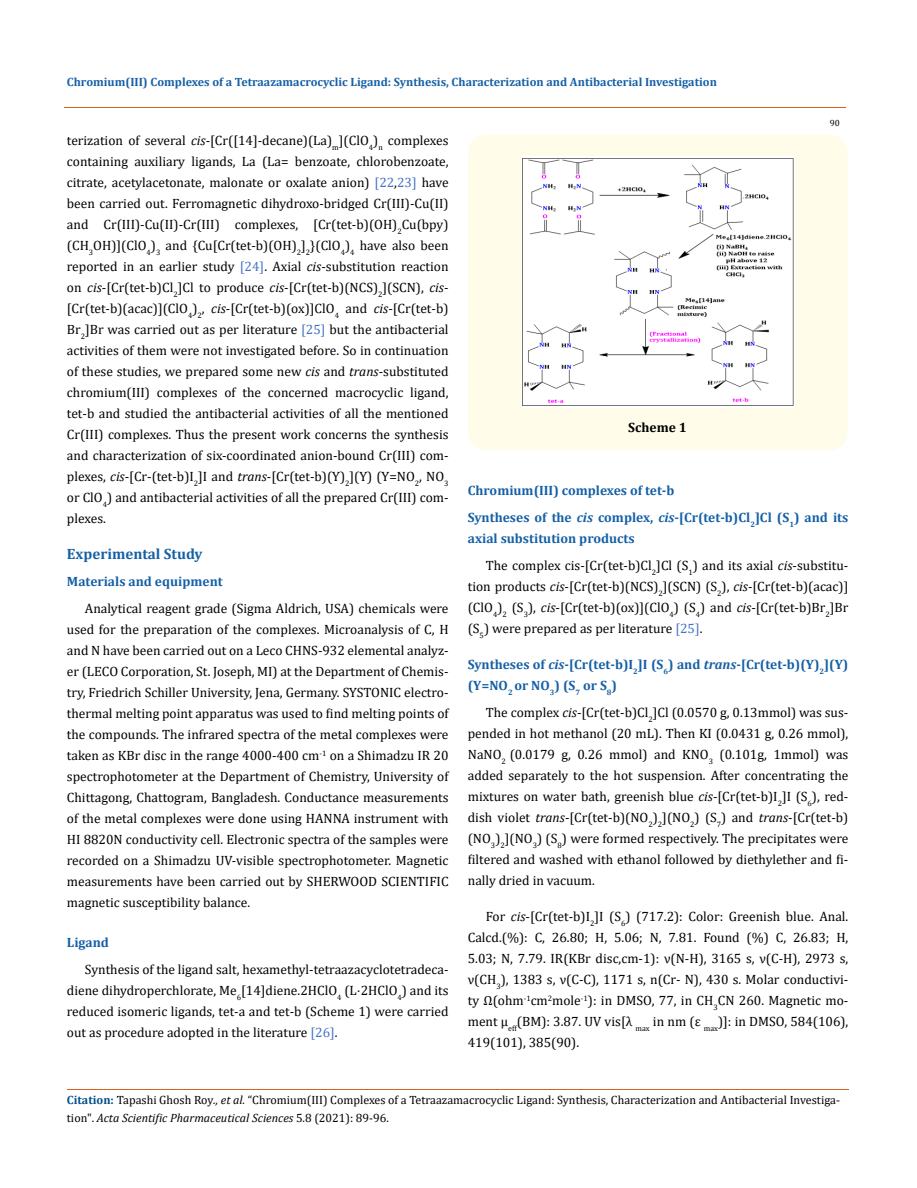
<style>
.page{position:relative;width:917px;height:1188px;background:#fff}
.page>*{position:absolute;margin:0;border:0;box-sizing:border-box;transform-origin:0 0}
.t1{font:700 15px "Cambria";color:#1560a6}
.t2{font:13.5px/21px "Cambria";color:#000;text-align:justify}
.t3{font:700 13.5px/27px "Cambria";color:#1560a6}
.t4{font:700 13.5px "Cambria";color:#000}
.t5{font:12px/18px "Cambria";color:#000}
.t6{font:700 12px "Cambria";color:#1560a6}
.t7{font:9px "Cambria";color:#000}
.s1{font-style:italic}
.s2{color:#4472c4}
.s3{font-weight:700;color:#1560a6}
.s4{font-weight:700;color:#035089}
</style>
<div class="page">
<div style="left:468px;top:135px;width:379px;height:315px;background:#fffde9;border-radius:18px"></div>
<img style="left:522px;top:156px;width:272px;height:251px">
<hr style="left:64px;top:108px;width:781px;height:1px;background:#e05d1a">
<hr style="left:67px;top:1089px;width:781px;height:1px;background:#e05d1a">
<p class="t6" style="left:67px;top:73px;width:651px">Chromium(III) Complexes of a Tetraazamacrocyclic Ligand: Synthesis, Characterization and Antibacterial Investigation</p>
<p class="t7" style="left:829px;top:118px;width:11px">90</p>
<p class="t2" style="left:67px;top:130px;width:383px">terization of several <span class="s1">cis</span>-[Cr([14]-decane)(La)<sub>m</sub>](ClO<sub>4</sub>)<sub>n</sub> complexes containing auxiliary ligands, La (La= benzoate, chlorobenzoate, citrate, acetylacetonate, malonate or oxalate anion) <span class="s2">[22</span>,<span class="s2">23]</span> have been carried out. Ferromagnetic dihydroxo-bridged Cr(III)-Cu(II) and Cr(III)-Cu(II)-Cr(III) complexes, [Cr(tet-b)(OH)<sub>2</sub>Cu(bpy) (CH<sub>3</sub>OH)](ClO<sub>4</sub>)<sub>3</sub> and {Cu[Cr(tet-b)(OH)<sub>2</sub>]<sub>2</sub>}(ClO<sub>4</sub>)<sub>4</sub> have also been reported in an earlier study <span class="s2">[24]</span>. Axial <span class="s1">cis</span>-substitution reaction on <span class="s1">cis</span>-[Cr(tet-b)Cl<sub>2</sub>]Cl to produce <span class="s1">cis</span>-[Cr(tet-b)(NCS)<sub>2</sub>](SCN), <span class="s1">cis</span>-[Cr(tet-b)(acac)](ClO<sub>4</sub>)<sub>2</sub>, <span class="s1">cis</span>-[Cr(tet-b)(ox)]ClO<sub>4</sub> and <span class="s1">cis</span>-[Cr(tet-b)<br>Br<sub>2</sub>]Br was carried out as per literature <span class="s2">[25]</span> but the antibacterial activities of them were not investigated before. So in continuation of these studies, we prepared some new <span class="s1">cis</span> and <span class="s1">trans</span>-substituted chromium(III) complexes of the concerned macrocyclic ligand, tet-b and studied the antibacterial activities of all the mentioned Cr(III) complexes. Thus the present work concerns the synthesis and characterization of six-coordinated anion-bound Cr(III) com&shy;plexes, <span class="s1">cis</span>-[Cr-(tet-b)I<sub>2</sub>]I and <span class="s1">trans</span>-[Cr(tet-b)(Y)<sub>2</sub>](Y) (Y=NO<sub>2</sub>, NO<sub>3 </sub>or ClO<sub>4</sub>) and antibacterial activities of all the prepared Cr(III) com&shy;plexes.</p>
<p class="t1" style="left:67px;top:544px;width:137px">Experimental Study</p>
<p class="t3" style="left:67px;top:568px;width:157px">Materials and equipment</p>
<p class="t2" style="left:67px;top:598px;width:383px;text-indent:18px">Analytical reagent grade (Sigma Aldrich, USA) chemicals were used for the preparation of the complexes. Microanalysis of C, H and N have been carried out on a Leco CHNS-932 elemental analyz&shy;er (LECO Corporation, St. Joseph, MI) at the Department of Chemis&shy;try, Friedrich Schiller University, Jena, Germany. SYSTONIC electro&shy;thermal melting point apparatus was used to find melting points of the compounds. The infrared spectra of the metal complexes were taken as KBr disc in the range 4000-400 cm<sup>-1</sup> on a Shimadzu IR 20 spectrophotometer at the Department of Chemistry, University of Chittagong, Chattogram, Bangladesh. Conductance measurements of the metal complexes were done using HANNA instrument with HI 8820N conductivity cell. Electronic spectra of the samples were recorded on a Shimadzu UV-visible spectrophotometer. Magnetic measurements have been carried out by SHERWOOD SCIENTIFIC magnetic susceptibility balance.</p>
<p class="t3" style="left:67px;top:929px;width:44px">Ligand</p>
<p class="t2" style="left:67px;top:959px;width:383px;text-indent:18px">Synthesis of the ligand salt, hexamethyl-tetraazacyclotetradeca&shy;diene dihydroperchlorate, Me<sub>6</sub>[14]diene.2HClO<sub>4</sub> (L⋅2HClO<sub>4</sub>) and its reduced isomeric ligands, tet-a and tet-b (Scheme 1) were carried out as procedure adopted in the literature <span class="s2">[26]</span>.</p>
<p class="t4" style="left:628px;top:417px;width:60px">Scheme 1</p>
<p class="t3" style="left:468px;top:477px;width:382px">Chromium(III) complexes of tet-b<br>Syntheses of the <span class="s1">cis</span> complex, <span class="s1">cis</span>-[Cr(tet-b)Cl<sub>2</sub>]Cl (S<sub>1</sub>) and its</p>
<p class="t2" style="left:486px;top:525px;width:364px;line-height:27px;text-indent:-18px"><span class="s3">axial substitution products<br></span>The complex cis-[Cr(tet-b)Cl<sub>2</sub>]Cl (S<sub>1</sub>) and its axial <span class="s1">cis</span>-substitu-</p>
<p class="t2" style="left:468px;top:576px;width:382px">tion products <span class="s1">cis</span>-[Cr(tet-b)(NCS)<sub>2</sub>](SCN) (S<sub>2</sub>), <span class="s1">cis</span>-[Cr(tet-b)(acac)] (ClO<sub>4</sub>)<sub>2</sub> (S<sub>3</sub>), <span class="s1">cis</span>-[Cr(tet-b)(ox)](ClO<sub>4</sub>) (S<sub>4</sub>) and <span class="s1">cis</span>-[Cr(tet-b)Br<sub>2</sub>]Br (S<sub>5</sub>) were prepared as per literature <span class="s2">[25]</span>.</p>
<p class="t3" style="left:468px;top:654px;width:382px;line-height:21px">Syntheses of <span class="s1">cis</span>-[Cr(tet-b)I<sub>2</sub>]I (S<sub>6</sub>) and <span class="s1">trans</span>-[Cr(tet-b)(Y)<sub>2</sub>](Y) (Y=NO<sub>2</sub> or NO<sub>3</sub>) (S<sub>7</sub> or S<sub>8</sub>)</p>
<p class="t2" style="left:468px;top:702px;width:382px;text-indent:18px">The complex <span class="s1">cis</span>-[Cr(tet-b)Cl<sub>2</sub>]Cl (0.0570 g, 0.13mmol) was sus&shy;pended in hot methanol (20 mL). Then KI (0.0431 g, 0.26 mmol), NaNO<sub>2</sub> (0.0179 g, 0.26 mmol) and KNO<sub>3</sub> (0.101g, 1mmol) was added separately to the hot suspension. After concentrating the mixtures on water bath, greenish blue <span class="s1">cis</span>-[Cr(tet-b)I<sub>2</sub>]I (S<sub>6</sub>), red&shy;dish violet <span class="s1">trans</span>-[Cr(tet-b)(NO<sub>2</sub>)<sub>2</sub>](NO<sub>2</sub>) (S<sub>7</sub>) and <span class="s1">trans</span>-[Cr(tet-b) (NO<sub>3</sub>)<sub>2</sub>](NO<sub>3</sub>) (S<sub>8</sub>) were formed respectively. The precipitates were filtered and washed with ethanol followed by diethylether and fi&shy;nally dried in vacuum.</p>
<p class="t2" style="left:468px;top:906px;width:382px;text-indent:18px">For <span class="s1">cis</span>-[Cr(tet-b)I<sub>2</sub>]I (S<sub>6</sub>) (717.2): Color: Greenish blue. Anal.<br>Calcd.(%): C, 26.80; H, 5.06; N, 7.81. Found (%) C, 26.83; H, 5.03; N, 7.79. IR(KBr disc,cm-1): ν(N-H), 3165 s, ν(C-H), 2973 s, ν(CH<sub>3</sub>), 1383 s, ν(C-C), 1171 s, n(Cr- N), 430 s. Molar conductivi&shy;ty Ω(ohm<sup>-1</sup>cm<sup>2</sup>mole<sup>-1</sup>): in DMSO, 77, in CH<sub>3</sub>CN 260. Magnetic mo&shy;ment µ<sub>eff</sub>(BM): 3.87. UV vis[λ <sub>max</sub> in nm (ε <sub>max</sub>)]: in DMSO, 584(106), 419(101), 385(90).</p>
<p class="t5" style="left:67px;top:1091px;width:774px"><span class="s4">Citation:</span> Tapashi Ghosh Roy<span class="s1">., et al.</span> “Chromium(III) Complexes of a Tetraazamacrocyclic Ligand: Synthesis, Characterization and Antibacterial Investiga&shy;tion". <span class="s1">Acta Scientific Pharmaceutical Sciences</span> 5.8 (2021): 89-96.</p>
</div>
